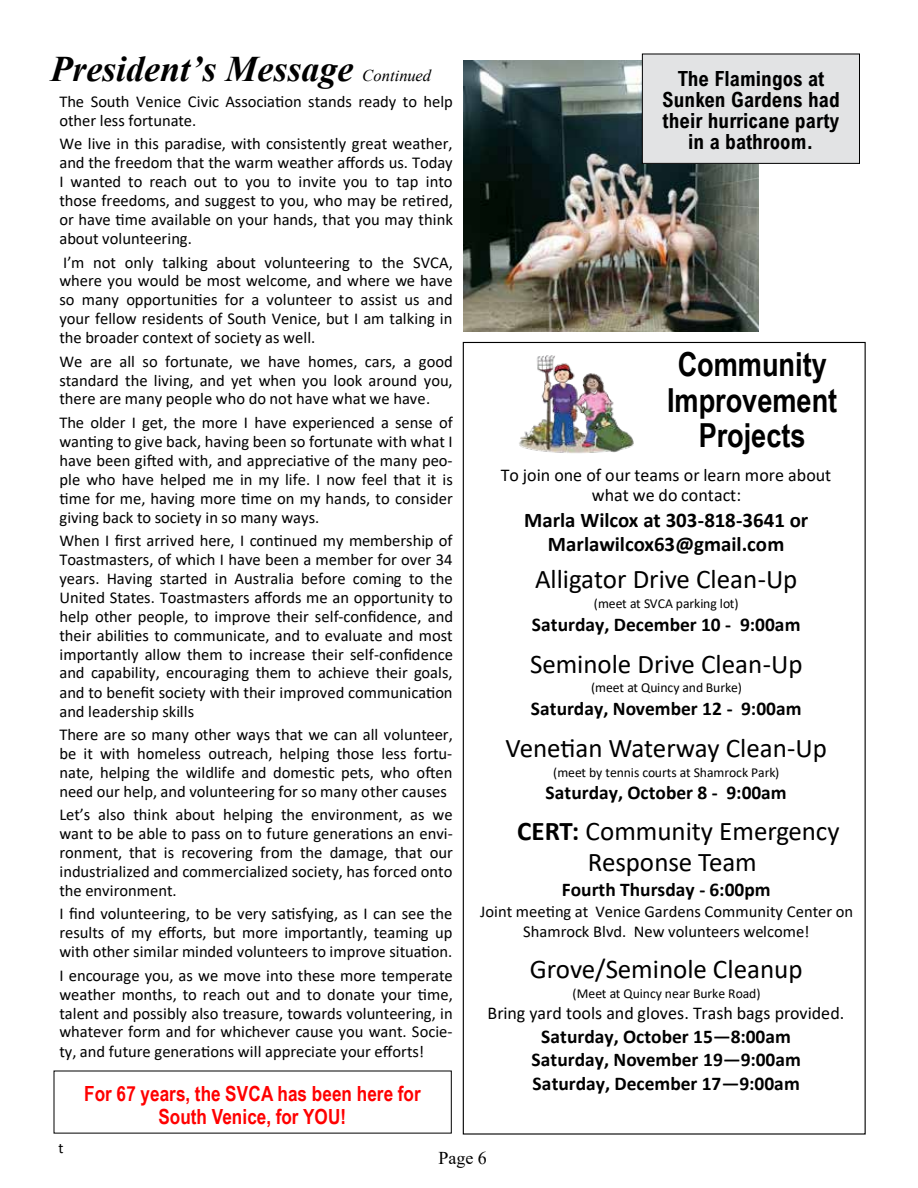
<style>
.page{position:relative;width:918px;height:1188px;background:#fff}
.page>*{position:absolute;margin:0;border:0;box-sizing:border-box;transform-origin:0 0}
.t1{font:italic 700 36px "Times New Roman";color:#000}
.t2{font:700 33.15px/35.7px "Arial Narrow";color:#000;text-align:center}
.t3{font:27px/31px "Calibri";letter-spacing:-.005em;color:#000;text-align:center}
.t4{font:700 20.85px/21.1px "Arial Nova Cond";color:#000;text-align:center}
.t5{font:700 20.85px/22.6px "Arial Narrow";color:#f00;text-align:center}
.t6{font:700 20.85px/24.2px "Calibri";letter-spacing:-.005em;color:#000;text-align:center}
.t7{font:700 19.5px/23.7px "Calibri";color:#000;text-align:center}
.t8{font:18px/20.5px "Calibri";color:#000;text-align:center}
.t9{font:18px "Times New Roman";color:#000}
.t10{font:16.65px "Calibri";color:#000}
.t11{font:16.5px/18.9px "Calibri";color:#000;text-align:justify}
.t12{font:15.15px "Calibri";color:#000}
.t13{font:13.65px "Calibri";color:#000}
.s1{font-weight:400;font-size:16.5px}
.s2{font-weight:700}
</style>
<div class="page">
<img style="left:463px;top:60px;width:296px;height:271px">
<img style="left:519px;top:355px;width:115px;height:98px">
<div style="left:642px;top:54px;width:218px;height:109px;background:#e2e3e4"></div>
<div style="left:642px;top:54px;width:218px;height:110px;border:1px solid #000"></div>
<h1 class="t1" style="left:50px;top:44px;width:382px">President’s Message <span class="s1">Continued</span></h1>
<p class="t11" style="left:59px;top:92px;width:395px">The South Venice Civic Association stands ready to help other less fortunate.</p>
<p class="t11" style="left:59px;top:134px;width:395px">We live in this paradise, with consistently great weather,</p>
<p class="t10" style="left:59px;top:151px;width:395px">and the freedom that the warm weather affords us. Today</p>
<p class="t11" style="left:59px;top:172px;width:395px">I wanted to reach out to you to invite you to tap into those freedoms, and suggest to you, who may be retired, or have time available on your hands, that you may think about volunteering.</p>
<p class="t11" style="left:59px;top:252px;width:395px">I’m not only talking about volunteering to the SVCA, where you would be most welcome, and where we have so many opportunities for a volunteer to assist us and your fellow residents of South Venice, but I am talking in the broader context of society as well.</p>
<p class="t11" style="left:59px;top:351px;width:395px">We are all so fortunate, we have homes, cars, a good standard the living, and yet when you look around you, there are many people who do not have what we have.</p>
<p class="t11" style="left:59px;top:412px;width:395px">The older I get, the more I have experienced a sense of wanting to give back, having been so fortunate with what I have been gifted with, and appreciative of the many peo&shy;ple who have helped me in my life. I now feel that it is</p>
<p class="t10" style="left:59px;top:487px;width:395px">time for me, having more time on my hands, to consider</p>
<p class="t11" style="left:59px;top:505px;width:395px;line-height:23.4px">giving back to society in so many ways.<br>When I first arrived here, I continued my membership of</p>
<p class="t11" style="left:59px;top:550px;width:395px">Toastmasters, of which I have been a member for over 34 years. Having started in Australia before coming to the United States. Toastmasters affords me an opportunity to</p>
<p class="t10" style="left:59px;top:605px;width:395px">help other people, to improve their self-confidence, and</p>
<p class="t11" style="left:59px;top:625px;width:395px">their abilities to communicate, and to evaluate and most importantly allow them to increase their self-confidence and capability, encouraging them to achieve their goals, and to benefit society with their improved communication and leadership skills</p>
<p class="t10" style="left:59px;top:723px;width:395px">There are so many other ways that we can all volunteer,</p>
<p class="t11" style="left:59px;top:743px;width:395px">be it with homeless outreach, helping those less fortu&shy;nate, helping the wildlife and domestic pets, who often need our help, and volunteering for so many other causes</p>
<p class="t11" style="left:59px;top:805px;width:395px">Let’s also think about helping the environment, as we want to be able to pass on to future generations an envi-</p>
<p class="t10" style="left:59px;top:841px;width:395px">ronment, that is recovering from the damage, that our</p>
<p class="t11" style="left:59px;top:861px;width:394px">industrialized and commercialized society, has forced onto the environment.</p>
<p class="t11" style="left:59px;top:904px;width:395px">I find volunteering, to be very satisfying, as I can see the results of my efforts, but more importantly, teaming up with other similar minded volunteers to improve situation.</p>
<p class="t10" style="left:59px;top:963px;width:395px">I encourage you, as we move into these more temperate</p>
<p class="t11" style="left:59px;top:984px;width:395px">weather months, to reach out and to donate your time, talent and possibly also treasure, towards volunteering, in whatever form and for whichever cause you want. Socie&shy;ty, and future generations will appreciate your efforts!</p>
<p class="t5" style="left:84px;top:1081px;width:338px">For 67 years, the SVCA has been here for<br>South Venice, for YOU!</p>
<p class="t4" style="left:662px;top:68px;width:179px">The Flamingos at<br>Sunken Gardens had their hurricane party in a bathroom.</p>
<h2 class="t2" style="left:667px;top:345px;width:172px">Community<br>Improvement<br>Projects</h2>
<p class="t8" style="left:501px;top:464px;width:332px">To join one of our teams or learn more about what we do contact:</p>
<p class="t6" style="left:524px;top:507px;width:286px">Marla Wilcox at 303-818-3641 or<br>Marlawilcox63@gmail.com</p>
<h3 class="t3" style="left:535px;top:563px;width:264px">Alligator Drive Clean-Up</h3>
<p class="t13" style="left:594px;top:594px;width:146px">(meet at SVCA parking lot)</p>
<p class="t7" style="left:532px;top:612px;width:270px">Saturday, December 10 - 9:00am</p>
<h3 class="t3" style="left:530px;top:648px;width:274px">Seminole Drive Clean-Up</h3>
<p class="t13" style="left:591px;top:678px;width:152px">(meet at Quincy and Burke)</p>
<p class="t7" style="left:531px;top:696px;width:272px">Saturday, November 12 - 9:00am</p>
<h3 class="t3" style="left:506px;top:732px;width:323px">Venetian Waterway Clean-Up</h3>
<p class="t13" style="left:553px;top:763px;width:228px">(meet by tennis courts at Shamrock Park)</p>
<p class="t7" style="left:546px;top:781px;width:243px">Saturday, October 8 - 9:00am</p>
<h3 class="t3" style="left:517px;top:815px;width:324px"><span class="s2">CERT:</span> Community Emergency<br>Response Team</h3>
<p class="t7" style="left:562px;top:877px;width:210px">Fourth Thursday - 6:00pm</p>
<p class="t11" style="left:480px;top:901px;width:375px;line-height:20.1px;text-align:center">Joint meeting at Venice Gardens Community Center on<br>Shamrock Blvd. New volunteers welcome!</p>
<h3 class="t3" style="left:530px;top:953px;width:274px">Grove/Seminole Cleanup</h3>
<p class="t13" style="left:573px;top:984px;width:189px">(Meet at Quincy near Burke Road)</p>
<p class="t8" style="left:488px;top:1002px;width:358px">Bring yard tools and gloves. Trash bags provided.</p>
<p class="t7" style="left:532px;top:1024px;width:271px">Saturday, October 15—8:00am<br>Saturday, November 19—9:00am<br>Saturday, December 17—9:00am</p>
<p class="t12" style="left:58px;top:1138px;width:7px">t</p>
<p class="t9" style="left:438px;top:1146px;width:50px">Page 6</p>
</div>
